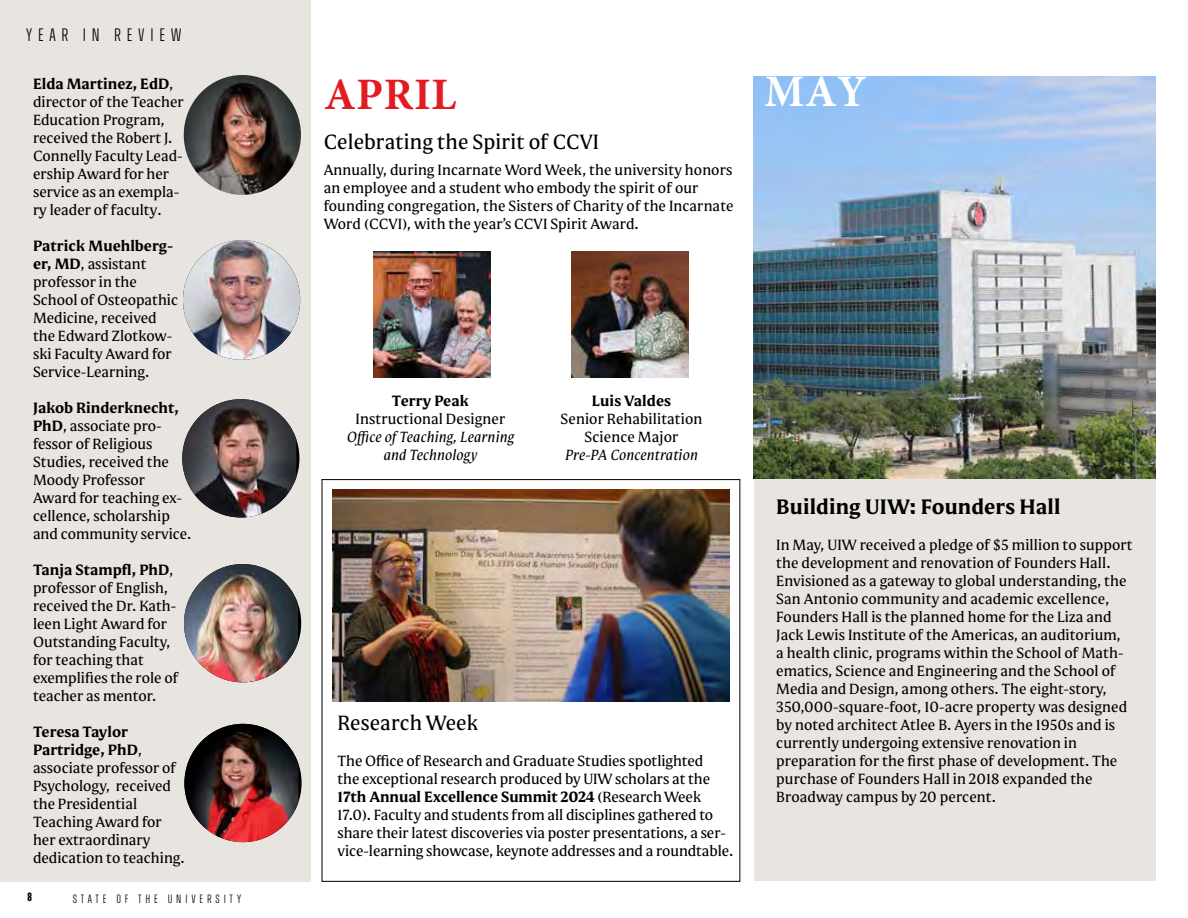
<style>
.page{position:relative;width:1188px;height:918px;background:#fff}
.page>*{position:absolute;margin:0;border:0;box-sizing:border-box;transform-origin:0 0}
.t1{font:700 45px "Minion Pro";letter-spacing:.01em;color:#e31b23}
.t2{font:700 45px "Minion Pro";color:#fff}
.t3{font:21px "Mestiza";letter-spacing:.005em;color:#000}
.t4{font:700 21px "Mestiza";letter-spacing:.005em;color:#000}
.t5{font:300 18px "Zuume";letter-spacing:.32em;color:#000}
.t6{font:15px/18px "Mestiza";color:#000}
.t7{font:italic 15px/18px "Mestiza";letter-spacing:.005em;color:#000;text-align:center}
.t8{font:700 15px "Mestiza";letter-spacing:.005em;color:#000}
.t9{font:300 12px "Zuume";letter-spacing:.32em;color:#000}
.t10{font:700 12px "Zuume";color:#000}
.s1{font-weight:700}
</style>
<div class="page">
<div style="left:754px;top:463px;width:402px;height:418px;background:#e8e5e1"></div>
<div style="left:0;top:0;width:310px;height:882px;background:#e8e5e1"></div>
<img style="left:753px;top:77px;width:403px;height:401px">
<img style="left:332px;top:490px;width:397px;height:212px">
<img style="left:373px;top:252px;width:118px;height:126px">
<img style="left:571px;top:252px;width:118px;height:126px">
<img style="left:184px;top:75px;width:117px;height:120px">
<img style="left:183px;top:240px;width:117px;height:120px">
<img style="left:182px;top:399px;width:114px;height:119px">
<img style="left:184px;top:564px;width:114px;height:118px">
<img style="left:184px;top:724px;width:114px;height:118px">
<p class="t5" style="left:26px;top:25px;width:157px">YEAR IN REVIEW</p>
<p class="t6" style="left:33px;top:75px;width:152px"><span class="s1">Elda Martinez, EdD</span>, director of the Teacher<br>Education Program, received the Robert J.<br>Connelly Faculty Lead&shy;ership Award for her service as an exempla&shy;ry leader of faculty.</p>
<p class="t6" style="left:33px;top:237px;width:147px"><span class="s1">Patrick Muehlberg&shy;er, MD</span>, assistant professor in the<br>School of Osteopathic<br>Medicine, received the Edward Zlotkow&shy;ski Faculty Award for<br>Service-Learning.</p>
<p class="t6" style="left:33px;top:399px;width:160px"><span class="s1">Jakob Rinderknecht,<br>PhD</span>, associate pro&shy;fessor of Religious<br>Studies, received the<br>Moody Professor<br>Award for teaching ex&shy;cellence, scholarship and community service.</p>
<p class="t6" style="left:33px;top:561px;width:147px"><span class="s1">Tanja Stampfl, PhD</span>, professor of English, received the Dr. Kath&shy;leen Light Award for<br>Outstanding Faculty, for teaching that exemplifies the role of teacher as mentor.</p>
<p class="t6" style="left:33px;top:723px;width:153px"><span class="s1">Teresa Taylor<br>Partridge, PhD</span>, associate professor of<br>Psychology, received the Presidential<br>Teaching Award for her extraordinary dedication to teaching.</p>
<p class="t10" style="left:27px;top:891px;width:6px">8</p>
<p class="t9" style="left:73px;top:892px;width:170px">STATE OF THE UNIVERSITY</p>
<h1 class="t1" style="left:324px;top:63px;width:134px">APRIL</h1>
<h2 class="t3" style="left:324px;top:129px;width:277px">Celebrating the Spirit of CCVI</h2>
<p class="t6" style="left:324px;top:160px;width:411px">Annually, during Incarnate Word Week, the university honors an employee and a student who embody the spirit of our founding congregation, the Sisters of Charity of the Incarnate Word (CCVI), with the year’s CCVI Spirit Award.</p>
<h1 class="t2" style="left:765px;top:60px;width:104px">MAY</h1>
<p class="t8" style="left:392px;top:391px;width:79px">Terry Peak</p>
<p class="t6" style="left:356px;top:410px;width:151px">Instructional Designer</p>
<p class="t7" style="left:347px;top:428px;width:169px">Office of Teaching, Learning and Technology</p>
<p class="t8" style="left:592px;top:391px;width:81px">Luis Valdes</p>
<p class="t6" style="left:561px;top:410px;width:143px;text-align:center">Senior Rehabilitation<br>Science Major</p>
<p class="t7" style="left:565px;top:445px;width:134px">Pre-PA Concentration</p>
<h2 class="t3" style="left:338px;top:710px;width:143px">Research Week</h2>
<p class="t6" style="left:338px;top:752px;width:397px">The Office of Research and Graduate Studies spotlighted<br>the exceptional research produced by UIW scholars at the <span class="s1">17th Annual Excellence Summit 2024</span> (Research Week 17.0). Faculty and students from all disciplines gathered to share their latest discoveries via poster presentations, a ser&shy;vice-learning showcase, keynote addresses and a roundtable.</p>
<h2 class="t4" style="left:776px;top:492px;width:286px">Building UIW: Founders Hall</h2>
<p class="t6" style="left:776px;top:535px;width:358px">In May, UIW received a pledge of $5 million to support the development and renovation of Founders Hall.<br>Envisioned as a gateway to global understanding, the San Antonio community and academic excellence, Founders Hall is the planned home for the Liza and Jack Lewis Institute of the Americas, an auditorium,<br>a health clinic, programs within the School of Math&shy;ematics, Science and Engineering and the School of Media and Design, among others. The eight-story, 350,000-square-foot, 10-acre property was designed by noted architect Atlee B. Ayers in the 1950s and is currently undergoing extensive renovation in preparation for the first phase of development. The purchase of Founders Hall in 2018 expanded the Broadway campus by 20 percent.</p>
</div>
